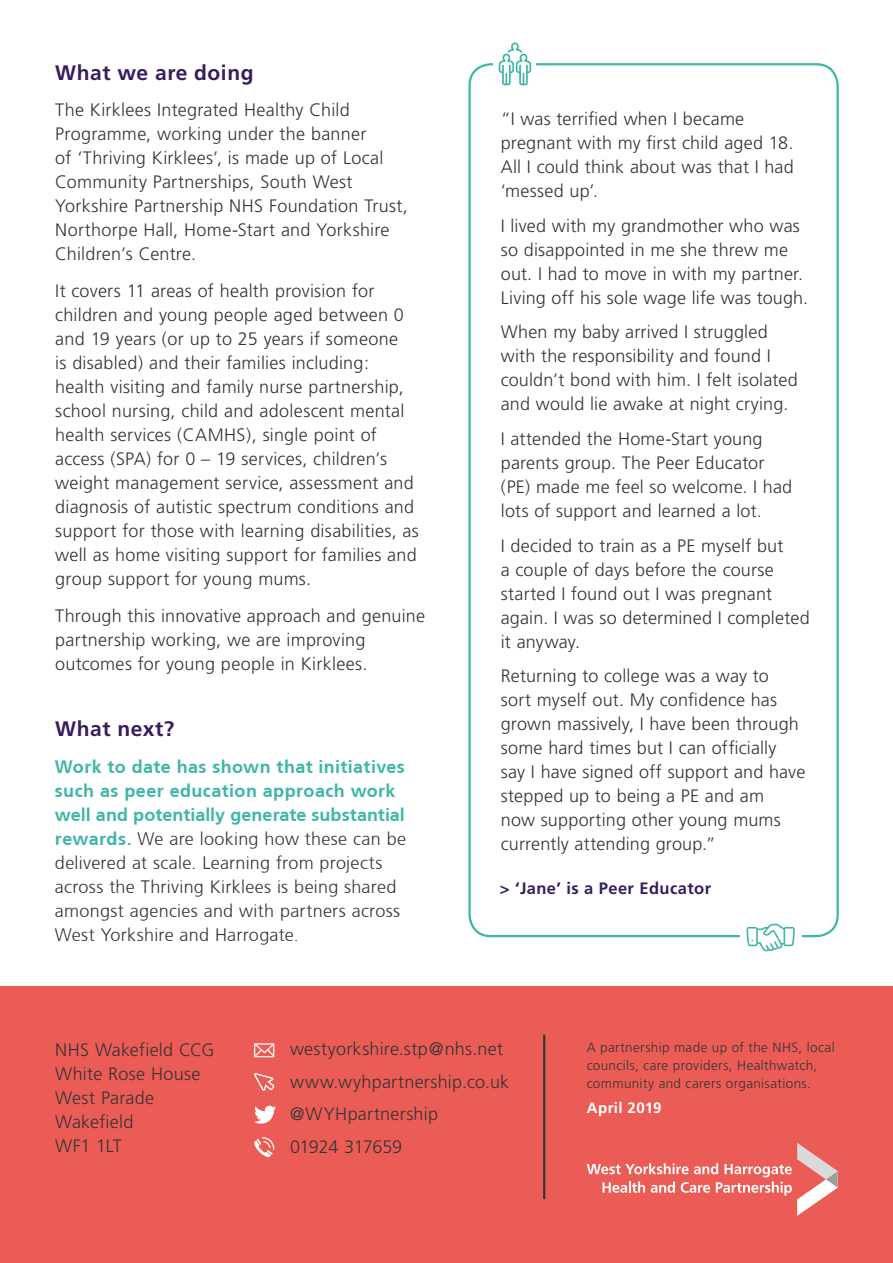
<style>
.page{position:relative;width:893px;height:1263px;background:#fff}
.page>*{position:absolute;margin:0;border:0;box-sizing:border-box;transform-origin:0 0}
.t1{font:700 21px "Frutiger";letter-spacing:.025em;color:#381c5e}
.t2{font:300 18px/24px "Frutiger";letter-spacing:.01em;color:#363535}
.t3{font:300 18px/24px "Frutiger CE";letter-spacing:.015em;color:#363535}
.t4{font:700 16.5px "Frutiger";letter-spacing:.025em;color:#381c5e}
.t5{font:700 15px "Frutiger";letter-spacing:.025em;color:#fff}
.t6{font:300 13.5px/18px "Frutiger";letter-spacing:.025em;color:#363535}
.s1{font-weight:700;color:#40b6a7}
</style>
<div class="page">
<div style="left:0;top:986px;width:893px;height:277px;background:#eb5c56"></div>
<svg style="left:254px;top:1073px;width:21px;height:18px"></svg>
<svg style="left:254px;top:1105px;width:22px;height:19px"></svg>
<svg style="left:254px;top:1043px;width:20px;height:14px"></svg>
<svg style="left:254px;top:1137px;width:20px;height:20px"></svg>
<svg style="left:587px;top:1143px;width:251px;height:73px"></svg>
<hr style="left:543px;top:1035px;width:2px;height:163px;background:#363535">
<div style="left:468px;top:63px;width:371px;height:874px;border:2px solid #40b6a7;border-radius:21px"></div>
<div style="left:493px;top:57px;width:43px;height:19px;background:#fff"></div>
<svg style="left:499px;top:43px;width:32px;height:42px"></svg>
<div style="left:740px;top:920px;width:61px;height:31px;background:#fff"></div>
<svg style="left:746px;top:924px;width:49px;height:27px"></svg>
<p class="t1" style="left:55px;top:60px;width:200px">What we are doing</p>
<p class="t2" style="left:55px;top:98px;width:354px">The Kirklees Integrated Healthy Child Programme, working under the banner<br>of ‘Thriving Kirklees’, is made up of Local Community Partnerships, South West Yorkshire Partnership NHS Foundation Trust, Northorpe Hall, Home-Start and Yorkshire Children’s Centre.</p>
<p class="t2" style="left:55px;top:279px;width:365px">It covers 11 areas of health provision for children and young people aged between 0 and 19 years (or up to 25 years if someone<br>is disabled) and their families including: health visiting and family nurse partnership, school nursing, child and adolescent mental health services (CAMHS), single point of access (SPA) for 0 – 19 services, children’s weight management service, assessment and diagnosis of autistic spectrum conditions and support for those with learning disabilities, as well as home visiting support for families and group support for young mums.</p>
<p class="t2" style="left:55px;top:604px;width:371px">Through this innovative approach and genuine partnership working, we are improving outcomes for young people in Kirklees.</p>
<p class="t1" style="left:55px;top:716px;width:121px">What next?</p>
<p class="t3" style="left:55px;top:755px;width:353px"><span class="s1">Work to date has shown that initiatives such as peer education approach work well and potentially generate substantial rewards.</span> We are looking how these can be delivered at scale. Learning from projects across the Thriving Kirklees is being shared amongst agencies and with partners across West Yorkshire and Harrogate.</p>
<p class="t2" style="left:501px;top:107px;width:294px">“I was terrified when I became pregnant with my first child aged 18.<br>All I could think about was that I had ‘messed up’.</p>
<p class="t2" style="left:501px;top:214px;width:309px">I lived with my grandmother who was so disappointed in me she threw me out. I had to move in with my partner.<br>Living off his sole wage life was tough.</p>
<p class="t2" style="left:501px;top:320px;width:298px">When my baby arrived I struggled with the responsibility and found I couldn’t bond with him. I felt isolated and would lie awake at night crying.</p>
<p class="t2" style="left:501px;top:427px;width:293px">I attended the Home-Start young parents group. The Peer Educator (PE) made me feel so welcome. I had lots of support and learned a lot.</p>
<p class="t2" style="left:501px;top:534px;width:310px">I decided to train as a PE myself but<br>a couple of days before the course started I found out I was pregnant again. I was so determined I completed it anyway.</p>
<p class="t2" style="left:501px;top:664px;width:306px">Returning to college was a way to<br>sort myself out. My confidence has grown massively, I have been through some hard times but I can officially say I have signed off support and have stepped up to being a PE and am<br>now supporting other young mums currently attending group.”</p>
<p class="t4" style="left:500px;top:878px;width:213px">&gt; ‘Jane’ is a Peer Educator</p>
<p class="t2" style="left:55px;top:1038px;width:161px">NHS Wakefield CCG<br>White Rose House<br>West Parade<br>Wakefield<br>WF1 1LT</p>
<p class="t2" style="left:290px;top:1033px;width:221px;line-height:32.4px">westyorkshire.stp@nhs.net www.wyhpartnership.co.uk @WYHpartnership<br>01924 317659</p>
<p class="t6" style="left:587px;top:1039px;width:249px">A partnership made up of the NHS, local councils, care providers, Healthwatch, community and carers organisations.</p>
<p class="t5" style="left:587px;top:1099px;width:76px">April 2019</p>
</div>
